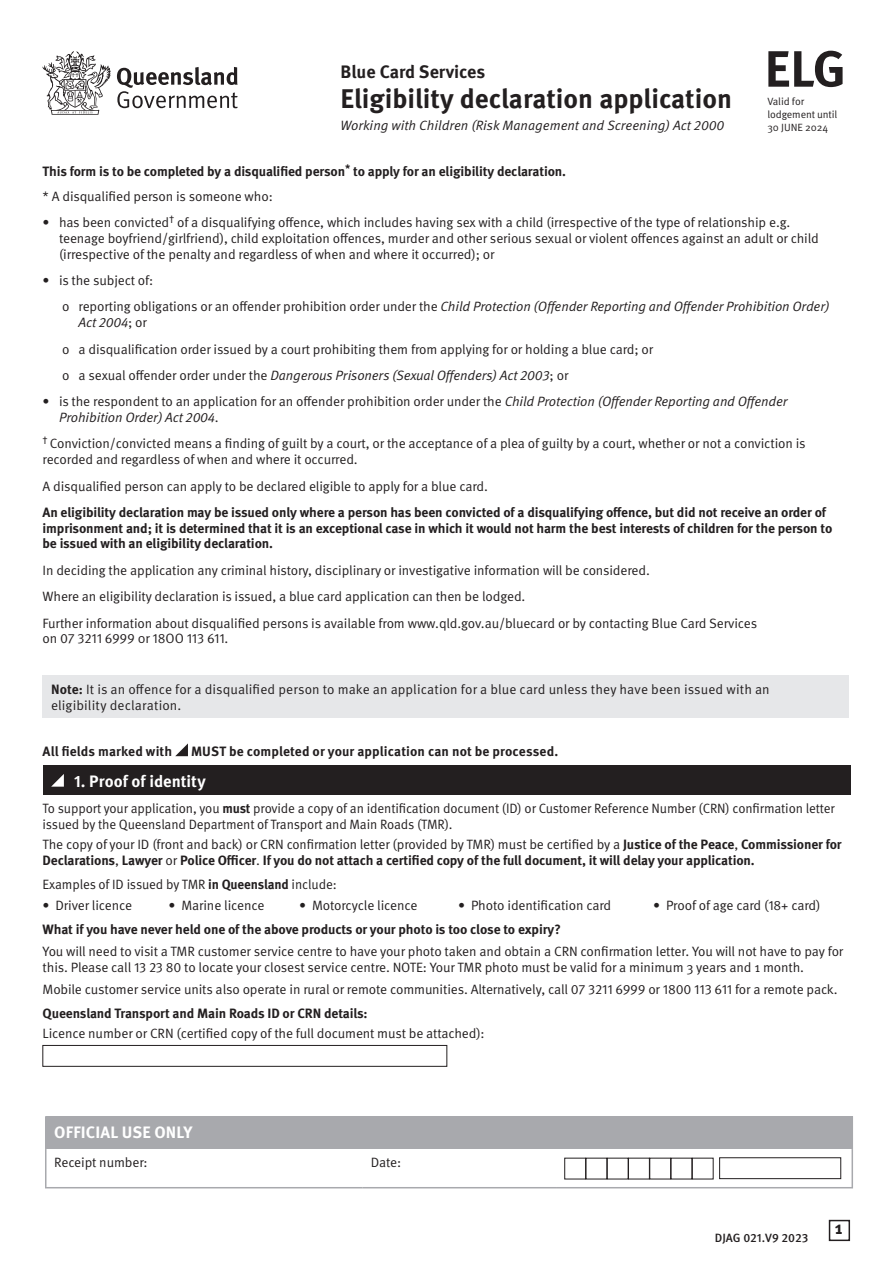
<style>
.page{position:relative;width:893px;height:1263px;background:#fff}
.page>*{position:absolute;margin:0;border:0;box-sizing:border-box;transform-origin:0 0}
.t1{font:700 51px "Meta OT";color:#231f20}
.t2{font:700 27px "Meta OT";color:#231f20}
.t3{font:700 18px "Meta OT";color:#231f20}
.PSBA_Section_Header{font:700 16.5px "Meta OT";letter-spacing:.005em;color:#fff}
.PSBA_Regular{font:13.5px/15.8px "Meta OT";letter-spacing:-.01em;color:#231f20}
.PSBA_Regular-2{font:700 13.5px/15.8px "Meta OT";letter-spacing:-.01em;color:#231f20}
.PSBA_Regular-3{font:italic 13.5px/15.8px "Meta OT";letter-spacing:-.01em;color:#231f20}
.PSBA_Bold{font:13.5px/15.8px "Meta OT";letter-spacing:.005em;color:#231f20}
.PSBA_Bullets_Level_1{font:13.5px "Meta OT";letter-spacing:-.01em;color:#231f20}
.PSBA_Numbered_Question{font:700 13.5px "Meta OT";letter-spacing:-.01em;color:#231f20}
.PSBA_Bold-2{font:700 13.5px "Meta OT";letter-spacing:.005em;color:#231f20}
.PSBA_Numbered_Question-2{font:13.5px "Meta OT";letter-spacing:-.01em;color:#231f20}
.t4{font:500 12px "Meta OT";color:#231f20}
.t5{font:10.5px/12.8px "Meta OT";letter-spacing:-.01em;color:#231f20}
.s1{font-style:normal}
.s2{font-style:italic}
.s3{font-weight:700}
.s4{font-weight:400}
</style>
<div class="page">
<div style="left:829px;top:1220px;width:21px;height:21px;border:2px solid #231f20"></div>
<div style="left:43px;top:675px;width:806px;height:43px;background:#e6e7e9"></div>
<svg style="left:175px;top:743px;width:13px;height:13px"></svg>
<div style="left:43px;top:765px;width:807px;height:30px;background:#231f20"></div>
<svg style="left:51px;top:774px;width:13px;height:13px"></svg>
<div style="left:43px;top:1045px;width:404px;height:21px;border:1px solid #231f20"></div>
<div style="left:46px;top:1116px;width:806px;height:33px;background:#a8a9ad"></div>
<hr style="left:851px;top:1116px;width:2px;height:33px;background:#a8a9ad">
<hr style="left:851px;top:1149px;width:2px;height:38px;background:#a8a9ad">
<hr style="left:45px;top:1187px;width:317px;height:1px;background:#a8a9ad">
<hr style="left:362px;top:1187px;width:194px;height:1px;background:#a8a9ad">
<hr style="left:556px;top:1187px;width:297px;height:1px;background:#a8a9ad">
<hr style="left:45px;top:1116px;width:1px;height:33px;background:#a8a9ad">
<hr style="left:45px;top:1149px;width:1px;height:38px;background:#a8a9ad">
<div style="left:564px;top:1158px;width:22px;height:21px;border:1px solid #231f20"></div>
<div style="left:607px;top:1158px;width:21px;height:21px;border:1px solid #231f20"></div>
<div style="left:628px;top:1158px;width:22px;height:21px;border:1px solid #231f20"></div>
<div style="left:692px;top:1158px;width:21px;height:21px;border:1px solid #231f20"></div>
<div style="left:719px;top:1157px;width:122px;height:22px;border:1px solid #231f20"></div>
<svg style="left:117px;top:67px;width:121px;height:41px"></svg>
<svg style="left:43px;top:51px;width:68px;height:64px"></svg>
<h3 class="t3" style="left:340px;top:61px;width:146px">Blue Card Services</h3>
<h2 class="t2" style="left:340px;top:81px;width:393px">Eligibility declaration application</h2>
<p class="PSBA_Regular-3" style="left:340px;top:118px;width:385px">Working with Children (Risk Management and Screening) Act 2000</p>
<h1 class="t1" style="left:765px;top:37px;width:83px">ELG</h1>
<p class="t5" style="left:767px;top:96px;width:71px">Valid for lodgement until<br>30 JUNE 2024</p>
<p class="PSBA_Numbered_Question" style="left:43px;top:163px;width:525px">This form is to be completed by a disqualified person<sup>*</sup> to apply for an eligibility declaration.</p>
<p class="PSBA_Regular" style="left:43px;top:188px;width:232px">* A disqualified person is someone who:</p>
<p class="PSBA_Regular" style="left:59px;top:215px;width:761px;text-indent:-16px">• has been convicted<sup>†</sup> of a disqualifying offence, which includes having sex with a child (irrespective of the type of relationship e.g. teenage boyfriend/girlfriend), child exploitation offences, murder and other serious sexual or violent offences against an adult or child (irrespective of the penalty and regardless of when and where it occurred); or</p>
<p class="PSBA_Regular" style="left:43px;top:273px;width:112px">• is the subject of:</p>
<p class="PSBA_Regular-3" style="left:79px;top:299px;width:753px;text-indent:-16px"><span class="s1">o reporting obligations or an offender prohibition order under the</span> Child Protection (Offender Reporting and Offender Prohibition Order)<br>Act 2004<span class="s1">; or</span></p>
<p class="PSBA_Regular" style="left:62px;top:341px;width:593px">o a disqualification order issued by a court prohibiting them from applying for or holding a blue card; or</p>
<p class="PSBA_Regular-3" style="left:62px;top:368px;width:508px"><span class="s1">o a sexual offender order under the</span> Dangerous Prisoners (Sexual Offenders) Act 2003<span class="s1">; or</span></p>
<p class="PSBA_Regular" style="left:59px;top:394px;width:730px;text-indent:-16px">• is the respondent to an application for an offender prohibition order under the <span class="s2">Child Protection (Offender Reporting and Offender<br>Prohibition Order) Act 2004</span>.</p>
<p class="PSBA_Regular" style="left:43px;top:436px;width:765px"><sup>†</sup> Conviction/convicted means a finding of guilt by a court, or the acceptance of a plea of guilty by a court, whether or not a conviction is recorded and regardless of when and where it occurred.</p>
<p class="PSBA_Regular" style="left:43px;top:478px;width:447px">A disqualified person can apply to be declared eligible to apply for a blue card.</p>
<p class="PSBA_Regular-2" style="left:43px;top:504px;width:791px">An eligibility declaration may be issued only where a person has been convicted of a disqualifying offence, but did not receive an order of imprisonment and; it is determined that it is an exceptional case in which it would not harm the best interests of children for the person to be issued with an eligibility declaration.</p>
<p class="PSBA_Regular" style="left:43px;top:562px;width:609px">In deciding the application any criminal history, disciplinary or investigative information will be considered.</p>
<p class="PSBA_Regular" style="left:43px;top:589px;width:484px">Where an eligibility declaration is issued, a blue card application can then be lodged.</p>
<p class="PSBA_Regular" style="left:43px;top:615px;width:716px">Further information about disqualified persons is available from www.qld.gov.au/bluecard or by contacting Blue Card Services on 07 3211 6999 0r 18OO 113 611.</p>
<p class="PSBA_Bold" style="left:51px;top:681px;width:720px"><span class="s3">Note:</span> It is an offence for a disqualified person to make an application for a blue card unless they have been issued with an eligibility declaration.</p>
<p class="PSBA_Bold-2" style="left:43px;top:743px;width:131px">All fields marked with</p>
<p class="PSBA_Bold-2" style="left:191px;top:743px;width:369px">MUST be completed or your application can not be processed.</p>
<p class="PSBA_Section_Header" style="left:74px;top:770px;width:133px">1. Proof of identity</p>
<p class="PSBA_Regular" style="left:43px;top:801px;width:794px">To support your application, you <span class="s3">must</span> provide a copy of an identification document (ID) or Customer Reference Number (CRN) confirmation letter issued by the Queensland Department of Transport and Main Roads (TMR).</p>
<p class="PSBA_Regular-2" style="left:43px;top:836px;width:801px"><span class="s4">The copy of your ID (front and back) or CRN confirmation letter (provided by TMR) must be certified by a</span> Justice of the Peace<span class="s4">,</span> Commissioner for<br>Declarations<span class="s4">,</span> Lawyer <span class="s4">or</span> Police Officer<span class="s4">.</span> If you do not attach a certified copy of the full document, it will delay your application.</p>
<p class="PSBA_Regular" style="left:43px;top:876px;width:296px">Examples of ID issued by TMR <span class="s3">in Queensland</span> include:</p>
<p class="PSBA_Bullets_Level_1" style="left:43px;top:897px;width:91px">• Driver licence</p>
<p class="PSBA_Bullets_Level_1" style="left:169px;top:897px;width:97px">• Marine licence</p>
<p class="PSBA_Bullets_Level_1" style="left:299px;top:897px;width:120px">• Motorcycle licence</p>
<p class="PSBA_Bullets_Level_1" style="left:458px;top:897px;width:155px">• Photo identification card</p>
<p class="PSBA_Bullets_Level_1" style="left:653px;top:897px;width:169px">• Proof of age card (18+ card)</p>
<p class="PSBA_Regular-2" style="left:43px;top:922px;width:520px">What if you have never held one of the above products or your photo is too close to expiry?</p>
<p class="PSBA_Regular" style="left:43px;top:944px;width:802px">You will need to visit a TMR customer service centre to have your photo taken and obtain a CRN confirmation letter. You will not have to pay for this. Please call 13 23 80 to locate your closest service centre. NOTE: Your TMR photo must be valid for a minimum 3 years and 1 month.</p>
<p class="PSBA_Regular" style="left:43px;top:982px;width:796px">Mobile customer service units also operate in rural or remote communities. Alternatively, call 07 3211 6999 or 1800 113 611 for a remote pack.</p>
<p class="PSBA_Regular-2" style="left:43px;top:1006px;width:327px">Queensland Transport and Main Roads ID or CRN details:</p>
<p class="PSBA_Regular" style="left:43px;top:1026px;width:444px">Licence number or CRN (certified copy of the full document must be attached):</p>
<p class="PSBA_Section_Header" style="left:54px;top:1122px;width:140px">OFFICIAL USE ONLY</p>
<p class="PSBA_Numbered_Question-2" style="left:54px;top:1154px;width:95px">Receipt number:</p>
<p class="PSBA_Numbered_Question-2" style="left:371px;top:1154px;width:32px">Date:</p>
<p class="t4" style="left:715px;top:1230px;width:95px">DJAG 021.V9 2023</p>
<h3 class="t3" style="left:835px;top:1216px;width:9px">1</h3>
</div>
